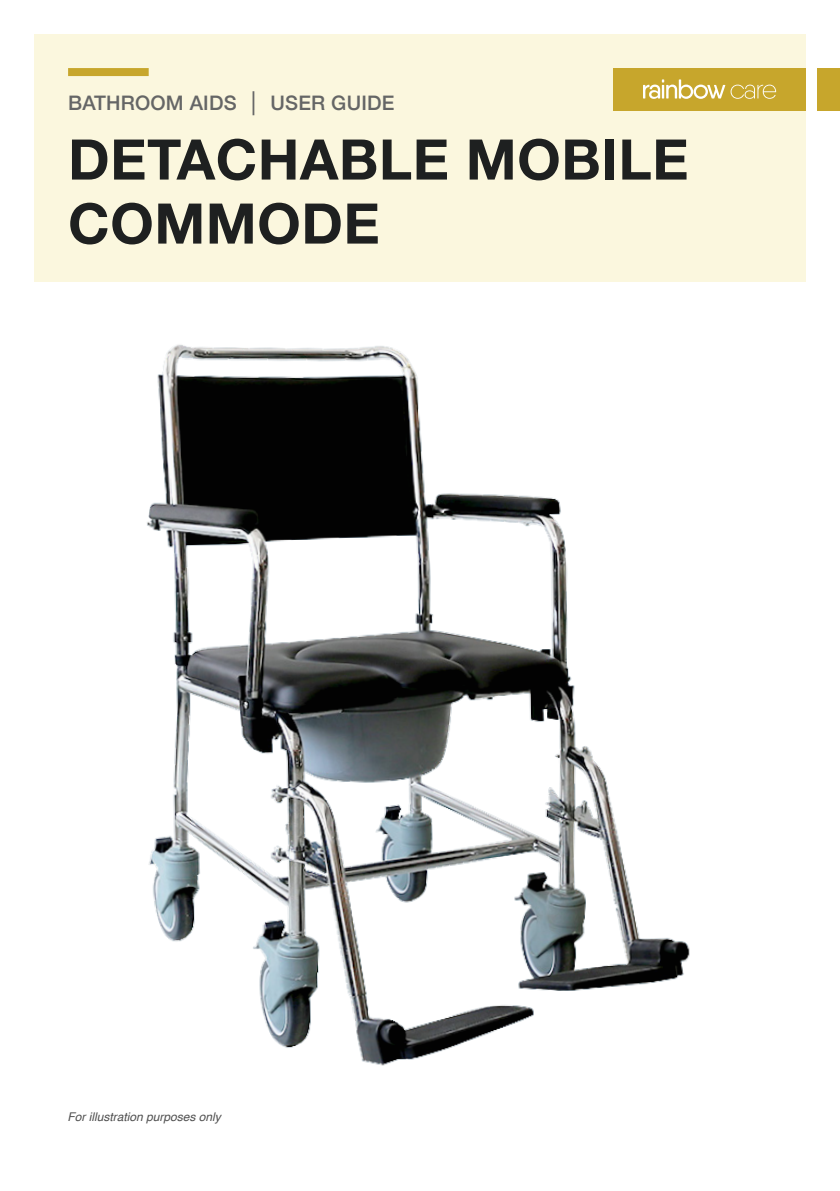
<style>
.page{position:relative;width:840px;height:1191px;background:#fff}
.page>*{position:absolute;margin:0;border:0;box-sizing:border-box;transform-origin:0 0}
.t1{font:700 56px/64px "Helvetica Neue";letter-spacing:.01em;color:#1e2020}
.t2{font:500 20px "Helvetica Neue";letter-spacing:.01em;color:#656666}
.t3{font:italic 12px "Helvetica";color:#4f4f4f}
.s1{font-weight:700;font-size:24px}
</style>
<div class="page">
<div style="left:34px;top:34px;width:771px;height:248px;background:#fbf7de"></div>
<div style="left:613px;top:68px;width:192px;height:42px;background:#c7a62c"></div>
<div style="left:68px;top:68px;width:81px;height:8px;background:#c7a62c"></div>
<div style="left:816px;top:68px;width:23px;height:42px;background:#c7a62c"></div>
<img style="left:147px;top:344px;width:543px;height:722px">
<svg style="left:643px;top:79px;width:132px;height:20px"></svg>
<h2 class="t2" style="left:68px;top:91px;width:327px">BATHROOM AIDS <span class="s1">|</span> USER GUIDE</h2>
<h1 class="t1" style="left:68px;top:126px;width:621px">DETACHABLE MOBILE<br>COMMODE</h1>
<p class="t3" style="left:67px;top:1111px;width:155px">For illustration purposes only</p>
</div>
